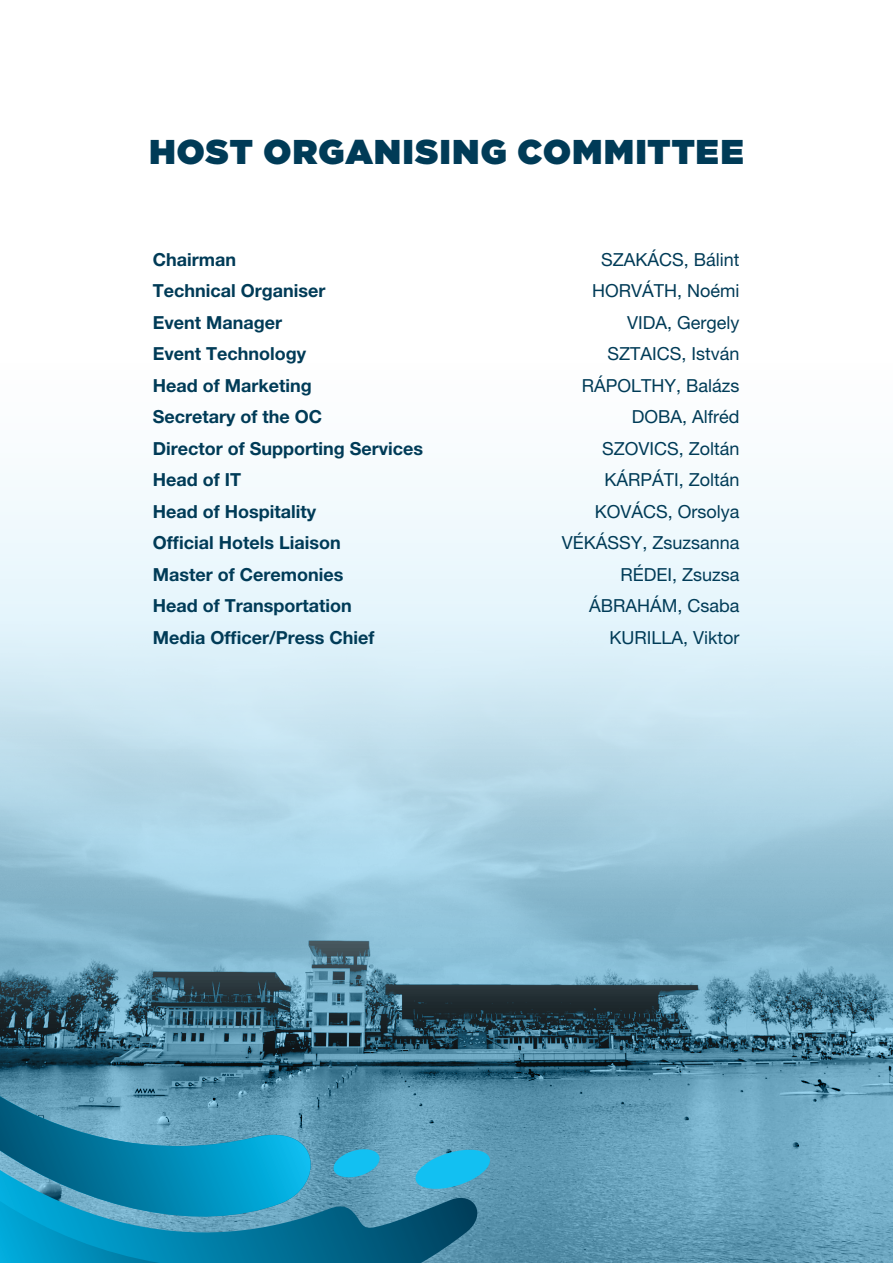
<style>
.page{position:relative;width:893px;height:1263px;background:#fff}
.page>*{position:absolute;margin:0;border:0;box-sizing:border-box;transform-origin:0 0}
.t1{font:900 34.35px "Gotham";letter-spacing:.04em;color:#003b57}
.t2{font:700 18px "Helvetica Neue LT Pro";color:#003b57}
.t3{font:18px "Helvetica Neue LT Pro";color:#003b57}
</style>
<div class="page">
<img style="left:0;top:846px;width:893px;height:417px">
<svg style="left:0;top:480px;width:893px;height:366px"></svg>
<svg style="left:326px;top:1096px;width:162px;height:167px"></svg>
<svg style="left:0;top:1096px;width:326px;height:167px"></svg>
<svg style="left:413px;top:1147px;width:79px;height:44px"></svg>
<svg style="left:332px;top:1147px;width:49px;height:32px"></svg>
<p class="t1" style="left:149px;top:127px;width:596px">HOST ORGANISING COMMITTEE</p>
<p class="t2" style="left:153px;top:248px;width:85px">Chairman</p>
<p class="t3" style="left:601px;top:249px;width:140px">SZAKÁCS, Bálint</p>
<p class="t2" style="left:153px;top:280px;width:174px">Technical Organiser</p>
<p class="t3" style="left:592px;top:280px;width:149px">HORVÁTH, Noémi</p>
<p class="t2" style="left:153px;top:311px;width:131px">Event Manager</p>
<p class="t3" style="left:627px;top:312px;width:114px">VIDA, Gergely</p>
<p class="t2" style="left:153px;top:343px;width:155px">Event Technology</p>
<p class="t3" style="left:607px;top:343px;width:133px">SZTAICS, István</p>
<p class="t2" style="left:153px;top:374px;width:160px">Head of Marketing</p>
<p class="t3" style="left:582px;top:375px;width:159px">RÁPOLTHY, Balázs</p>
<p class="t2" style="left:153px;top:406px;width:171px">Secretary of the OC</p>
<p class="t3" style="left:632px;top:406px;width:109px">DOBA, Alfréd</p>
<p class="t2" style="left:153px;top:437px;width:272px">Director of Supporting Services</p>
<p class="t3" style="left:602px;top:438px;width:139px">SZOVICS, Zoltán</p>
<p class="t2" style="left:153px;top:469px;width:90px">Head of IT</p>
<p class="t3" style="left:604px;top:469px;width:136px">KÁRPÁTI, Zoltán</p>
<p class="t2" style="left:153px;top:500px;width:165px">Head of Hospitality</p>
<p class="t3" style="left:595px;top:501px;width:146px">KOVÁCS, Orsolya</p>
<p class="t2" style="left:153px;top:532px;width:189px">Official Hotels Liaison</p>
<p class="t3" style="left:562px;top:532px;width:179px">VÉKÁSSY, Zsuzsanna</p>
<p class="t2" style="left:153px;top:563px;width:192px">Master of Ceremonies</p>
<p class="t3" style="left:620px;top:564px;width:120px">RÉDEI, Zsuzsa</p>
<p class="t2" style="left:153px;top:595px;width:200px">Head of Transportation</p>
<p class="t3" style="left:589px;top:595px;width:152px">ÁBRAHÁM, Csaba</p>
<p class="t2" style="left:153px;top:626px;width:223px">Media Officer/Press Chief</p>
<p class="t3" style="left:609px;top:627px;width:132px">KURILLA, Viktor</p>
</div>
